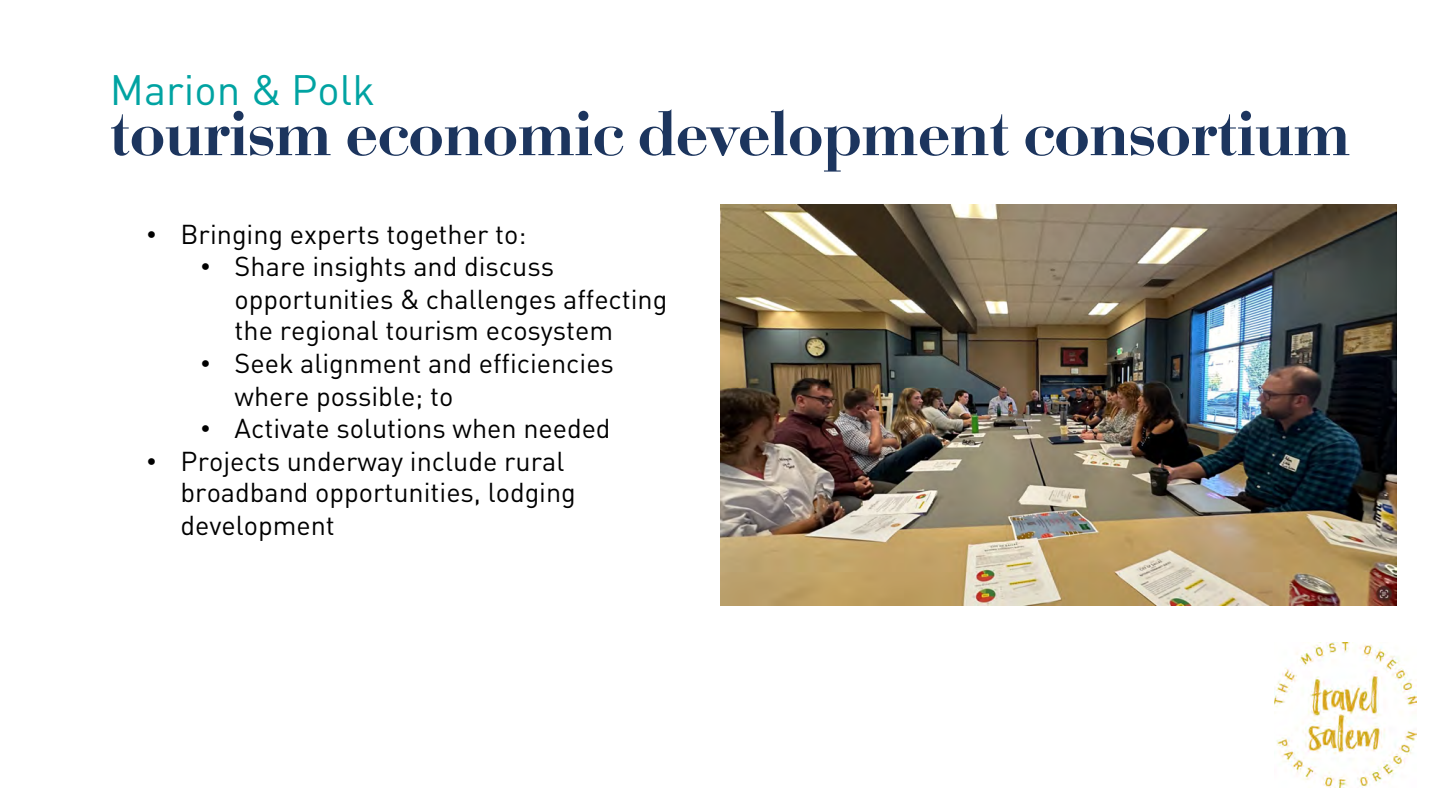
<style>
.page{position:relative;width:1440px;height:810px;background:#fff}
.page>*{position:absolute;margin:0;border:0;box-sizing:border-box;transform-origin:0 0}
.t1{font:66px "Bodoni";color:#1c355e}
.t2{font:42px "DIN Pro";color:#00a3a2}
.t3{font:27px/32.2px "DIN Pro";color:#000}
.s1{font-family:"Arial"}
</style>
<div class="page">
<img style="left:1275px;top:643px;width:142px;height:144px">
<img style="left:720px;top:204px;width:677px;height:402px">
<h2 class="t2" style="left:110px;top:62px;width:267px">Marion &amp; Polk</h2>
<h1 class="t1" style="left:110px;top:109px;width:1242px">tourism economic development consortium</h1>
<p class="t3" style="left:147px;top:217px;width:381px"><span class="s1">•</span> Bringing experts together to:</p>
<p class="t3" style="left:235px;top:249px;width:434px;text-indent:-34px"><span class="s1">•</span> Share insights and discuss opportunities &amp; challenges affecting the regional tourism ecosystem</p>
<p class="t3" style="left:235px;top:346px;width:381px;line-height:33.2px;text-indent:-34px"><span class="s1">•</span> Seek alignment and efficiencies where possible; to</p>
<p class="t3" style="left:201px;top:411px;width:411px"><span class="s1">•</span> Activate solutions when needed</p>
<p class="t3" style="left:181px;top:444px;width:397px;text-indent:-34px"><span class="s1">•</span> Projects underway include rural broadband opportunities, lodging development</p>
</div>
